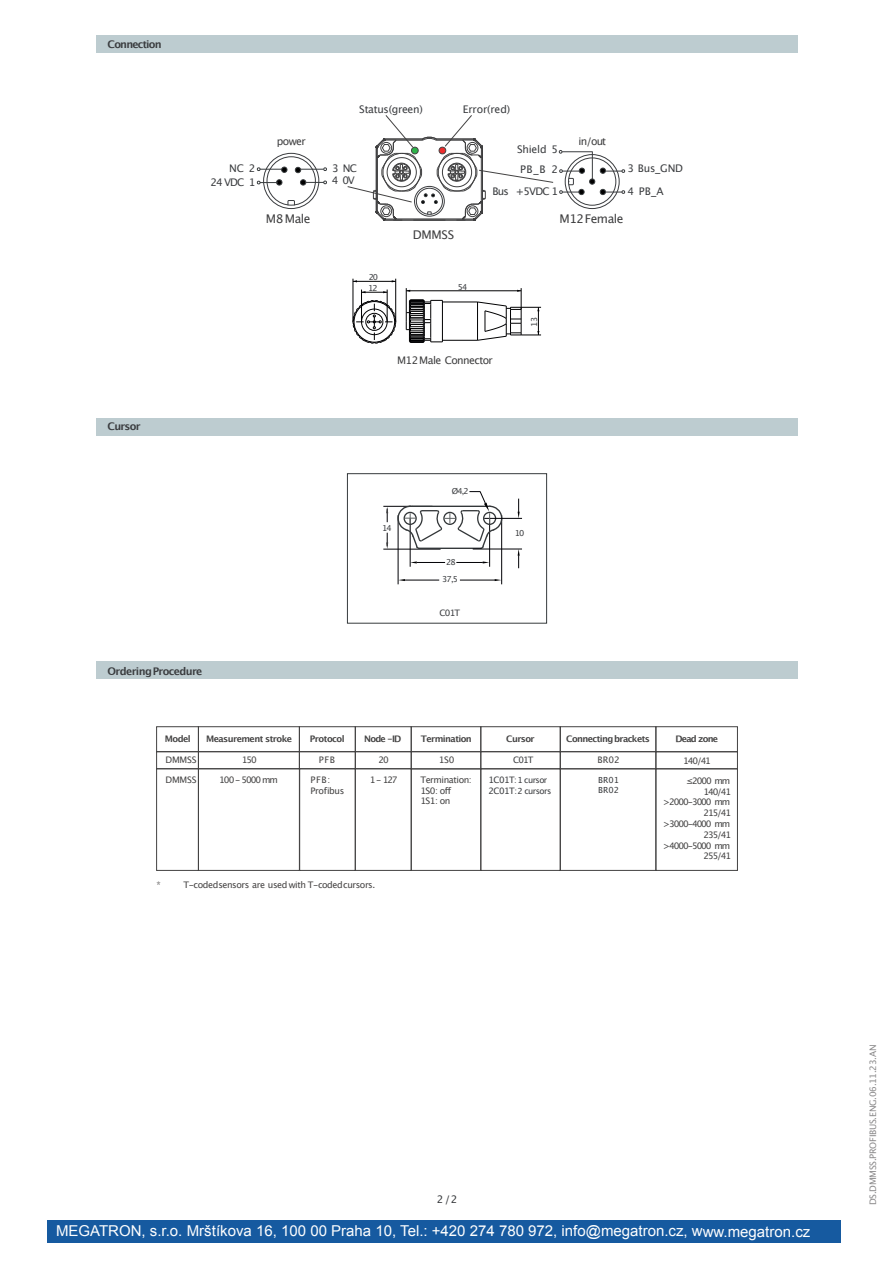
<style>
.page{position:relative;width:894px;height:1263px;background:#fff}
.page>*{position:absolute;margin:0;border:0;box-sizing:border-box;transform-origin:0 0}
.t1{font:15px "Arial";color:#fefefe}
.t2{font:12px "Lucida Grande";letter-spacing:-.04em;color:#3e3e3f}
.t3{font:10.5px/13.8px "Lucida Grande";letter-spacing:-.03em;color:#3a3c3f;text-align:right}
.t4{font:700 10.5px "Lucida Grande";letter-spacing:-.055em;color:#3a3c3f}
.t5{font:10.5px "Lucida Grande";letter-spacing:-.055em;color:#3e3e3f}
.t6{font:9px/10.8px "Lucida Grande";letter-spacing:-.115em;color:#424141;text-align:right}
.t7{font:700 9px "Lucida Grande";letter-spacing:-.065em;color:#434242}
.t8{font:9px/10.8px "Lucida Grande";letter-spacing:-.045em;color:#434242}
.t9{font:9px "Lucida Grande";letter-spacing:-.045em;color:#444242}
.t10{font:9px "Lucida Grande";letter-spacing:-.03em;color:#8a898a}
.t11{font:9px "Lucida Grande";letter-spacing:-.11em;color:#434242}
.t12{font:700 9px "Lucida Grande";letter-spacing:-.09em;color:#434242}
.t13{font:8.85px "Lucida Grande";letter-spacing:-.09em;color:#3a3c3f}
.t14{font:8.4px/10.6px "Lucida Grande";letter-spacing:-.06em;color:#3a3c3f}
.t15{font:8.4px/10.1px "Lucida Grande";color:#3a3c3f}
.t16{font:8.25px/16.5px "Lucida Grande";letter-spacing:-.11em;color:#3a3c3f;text-align:center}
.s1{font-size:8.85px}
</style>
<div class="page">
<div style="left:96px;top:662px;width:702px;height:17px;background:#bdccd0"></div>
<div style="left:96px;top:418px;width:702px;height:17px;background:#bdccd0"></div>
<div style="left:96px;top:35px;width:702px;height:17px;background:#bdccd0"></div>
<hr style="left:442px;top:340px;width:35px;height:1px;background:#000002">
<hr style="left:442px;top:302px;width:35px;height:1px;background:#000002">
<hr style="left:442px;top:300px;width:1px;height:42px;background:#000002">
<hr style="left:406px;top:291px;width:115px;height:1px;background:#000002">
<svg style="left:406px;top:288px;width:36px;height:55px"></svg>
<svg style="left:477px;top:288px;width:64px;height:53px"></svg>
<hr style="left:387px;top:290px;width:1px;height:32px;background:#000002">
<hr style="left:361px;top:290px;width:1px;height:32px;background:#000002">
<svg style="left:362px;top:291px;width:25px;height:2px"></svg>
<hr style="left:395px;top:279px;width:1px;height:43px;background:#000002">
<hr style="left:353px;top:279px;width:1px;height:43px;background:#000002">
<hr style="left:353px;top:281px;width:43px;height:1px;background:#000002">
<svg style="left:353px;top:300px;width:43px;height:44px"></svg>
<svg style="left:559px;top:150px;width:66px;height:45px"></svg>
<svg style="left:287px;top:200px;width:8px;height:4px"></svg>
<div style="left:263px;top:153px;width:56px;height:56px;border:1px solid #3a3c3f;border-radius:50%"></div>
<div style="left:267px;top:156px;width:49px;height:50px;border:1px solid #3a3c3f;border-radius:50%"></div>
<svg style="left:257px;top:167px;width:30px;height:6px"></svg>
<svg style="left:257px;top:179px;width:25px;height:6px"></svg>
<svg style="left:295px;top:167px;width:32px;height:6px"></svg>
<svg style="left:300px;top:179px;width:27px;height:6px"></svg>
<svg style="left:347px;top:115px;width:206px;height:106px"></svg>
<div style="left:439px;top:147px;width:7px;height:7px;background:#ee2d2d;border-radius:50%"></div>
<div style="left:439px;top:147px;width:7px;height:7px;border:1px solid #434242;border-radius:50%"></div>
<div style="left:411px;top:147px;width:7px;height:7px;background:#2eb34a;border-radius:50%"></div>
<div style="left:411px;top:147px;width:7px;height:7px;border:1px solid #434242;border-radius:50%"></div>
<hr style="left:383px;top:506px;width:49px;height:1px;background:#000005">
<hr style="left:383px;top:549px;width:58px;height:1px;background:#000005">
<hr style="left:410px;top:518px;width:1px;height:49px;background:#000005">
<hr style="left:489px;top:518px;width:1px;height:49px;background:#000005">
<hr style="left:398px;top:515px;width:1px;height:69px;background:#000005">
<hr style="left:501px;top:515px;width:1px;height:69px;background:#000005">
<hr style="left:404px;top:580px;width:35px;height:1px;background:#000005">
<hr style="left:484px;top:518px;width:38px;height:1px;background:#000005">
<hr style="left:473px;top:549px;width:49px;height:1px;background:#000005">
<hr style="left:460px;top:580px;width:35px;height:1px;background:#000005">
<div style="left:347px;top:473px;width:200px;height:150px;border:1px solid #373b3d"></div>
<svg style="left:398px;top:579px;width:7px;height:2px"></svg>
<svg style="left:410px;top:561px;width:35px;height:2px"></svg>
<svg style="left:386px;top:533px;width:2px;height:16px"></svg>
<svg style="left:386px;top:507px;width:2px;height:15px"></svg>
<svg style="left:456px;top:561px;width:33px;height:2px"></svg>
<svg style="left:518px;top:499px;width:2px;height:19px"></svg>
<svg style="left:518px;top:549px;width:2px;height:19px"></svg>
<svg style="left:495px;top:579px;width:6px;height:2px"></svg>
<svg style="left:396px;top:491px;width:106px;height:59px"></svg>
<div style="left:156px;top:726px;width:43px;height:26px;border:1px solid #434242"></div>
<div style="left:156px;top:769px;width:43px;height:101px;border:1px solid #434242"></div>
<div style="left:198px;top:726px;width:102px;height:26px;border:1px solid #434242"></div>
<div style="left:299px;top:726px;width:56px;height:26px;border:1px solid #434242"></div>
<div style="left:299px;top:769px;width:56px;height:101px;border:1px solid #434242"></div>
<div style="left:156px;top:751px;width:43px;height:18px;border:1px solid #434242"></div>
<div style="left:198px;top:751px;width:102px;height:18px;border:1px solid #434242"></div>
<div style="left:299px;top:751px;width:56px;height:18px;border:1px solid #434242"></div>
<div style="left:411px;top:726px;width:70px;height:26px;border:1px solid #434242"></div>
<div style="left:411px;top:769px;width:70px;height:101px;border:1px solid #434242"></div>
<div style="left:411px;top:751px;width:70px;height:18px;border:1px solid #434242"></div>
<div style="left:481px;top:726px;width:79px;height:26px;border:1px solid #434242"></div>
<div style="left:481px;top:751px;width:79px;height:18px;border:1px solid #434242"></div>
<div style="left:560px;top:726px;width:96px;height:26px;border:1px solid #434242"></div>
<div style="left:560px;top:769px;width:96px;height:101px;border:1px solid #434242"></div>
<div style="left:560px;top:751px;width:96px;height:18px;border:1px solid #434242"></div>
<div style="left:656px;top:726px;width:82px;height:26px;border:1px solid #434242"></div>
<div style="left:656px;top:752px;width:82px;height:17px;border:1px solid #434242"></div>
<div style="left:355px;top:726px;width:56px;height:26px;border:1px solid #434242"></div>
<div style="left:355px;top:769px;width:56px;height:101px;border:1px solid #434242"></div>
<div style="left:355px;top:751px;width:56px;height:18px;border:1px solid #434242"></div>
<div style="left:48px;top:1220px;width:793px;height:22px;background:#165aa0"></div>
<p class="t4" style="left:108px;top:39px;width:56px">Connection</p>
<p class="t3" style="left:359px;top:103px;width:65px">Status(green)</p>
<p class="t3" style="left:463px;top:103px;width:49px">Error(red)</p>
<p class="t5" style="left:277px;top:136px;width:30px">power</p>
<p class="t5" style="left:579px;top:136px;width:29px">in/out</p>
<p class="t3" style="left:520px;top:163px;width:40px">PB_B 2</p>
<p class="t3" style="left:517px;top:143px;width:42px">Shield 5</p>
<p class="t3" style="left:492px;top:185px;width:67px">Bus +5VDC 1</p>
<p class="t3" style="left:211px;top:162px;width:46px">NC 2<br>24 VDC 1</p>
<p class="t3" style="left:332px;top:162px;width:27px;line-height:12.8px;text-align:left">3 NC<br>4 0V</p>
<p class="t3" style="left:627px;top:162px;width:57px">3 Bus_GND</p>
<p class="t3" style="left:627px;top:185px;width:38px">4 PB_A</p>
<p class="t2" style="left:266px;top:214px;width:46px">M8 Male</p>
<p class="t16" style="left:369px;top:270px;width:11px">20</p>
<p class="t16" style="left:368px;top:280px;width:11px">12</p>
<p class="t2" style="left:413px;top:230px;width:43px">DMMSS</p>
<p class="t16" style="left:458px;top:279px;width:11px">54</p>
<p class="t5" style="left:397px;top:355px;width:97px">M12Male Connector</p>
<p class="t2" style="left:559px;top:214px;width:65px">M12Female</p>
<p class="t16" style="left:527px;top:327px;width:11px;rotate:-90deg">13</p>
<p class="t4" style="left:108px;top:422px;width:35px">Cursor</p>
<p class="t4" style="left:108px;top:667px;width:96px">OrderingProcedure</p>
<p class="t16" style="left:382px;top:520px;width:11px">14</p>
<p class="t16" style="left:452px;top:484px;width:19px">Ø4,2</p>
<p class="t16" style="left:442px;top:555px;width:18px">28<br>37,5</p>
<p class="t13" style="left:440px;top:609px;width:22px">C01T</p>
<p class="t16" style="left:515px;top:525px;width:11px">10</p>
<p class="t7" style="left:165px;top:735px;width:27px">Model</p>
<p class="t7" style="left:206px;top:735px;width:87px">Measurement stroke</p>
<p class="t7" style="left:310px;top:735px;width:36px">Protocol</p>
<p class="t8" style="left:165px;top:775px;width:33px">DMMSS</p>
<p class="t11" style="left:219px;top:776px;width:60px">100 - 5000 mm</p>
<p class="t8" style="left:310px;top:751px;width:26px;line-height:19.6px;text-indent:8px">PFB<br>PFB:</p>
<p class="t8" style="left:310px;top:786px;width:36px">Profibus</p>
<p class="t8" style="left:165px;top:755px;width:33px">DMMSS</p>
<p class="t8" style="left:242px;top:755px;width:17px">150</p>
<p class="t7" style="left:364px;top:735px;width:39px">Node -ID</p>
<p class="t8" style="left:379px;top:755px;width:12px">20</p>
<p class="t8" style="left:370px;top:775px;width:29px">1- 127</p>
<p class="t7" style="left:566px;top:735px;width:85px">Connectingbrackets</p>
<p class="t8" style="left:597px;top:755px;width:24px">BR02</p>
<p class="t15" style="left:598px;top:775px;width:22px">BR01<br>BR02</p>
<p class="t12" style="left:676px;top:735px;width:44px">Dead zone</p>
<p class="t7" style="left:421px;top:735px;width:52px">Termination</p>
<p class="t7" style="left:506px;top:735px;width:30px">Cursor</p>
<p class="t8" style="left:439px;top:755px;width:17px">1S0</p>
<p class="t6" style="left:683px;top:756px;width:29px">140/41</p>
<p class="t6" style="left:663px;top:776px;width:70px">≤2000 mm<br>140/41 &gt;2000-3000 mm<br>215/41 &gt;3000-4000 mm<br>235/41 &gt;4000-5000 mm<br>255/41</p>
<p class="t13" style="left:513px;top:756px;width:22px">C01T</p>
<p class="t8" style="left:420px;top:775px;width:53px">Termination:<br>1S0: off<br>1S1: on</p>
<p class="t14" style="left:488px;top:775px;width:65px"><span class="s1">1C01T</span>:1 cursor<br><span class="s1">2C01T</span>:2 cursors</p>
<p class="t9" style="left:157px;top:881px;width:6px">*</p>
<p class="t9" style="left:184px;top:881px;width:193px">T-codedsensors are used with T-codedcursors.</p>
<p class="t3" style="left:437px;top:1193px;width:22px">2/2</p>
<p class="t1" style="left:56px;top:1225px;width:756px">MEGATRON, s.r.o. Mrštíkova 16, 100 00 Praha 10, Tel.: +420 274 780 972, info@megatron.cz, www.megatron.cz</p>
<p class="t10" style="left:869px;top:1205px;width:162px;rotate:-90deg">DS.DMMSS.PROFIBUS.ENG.06.11.23.AN</p>
</div>
